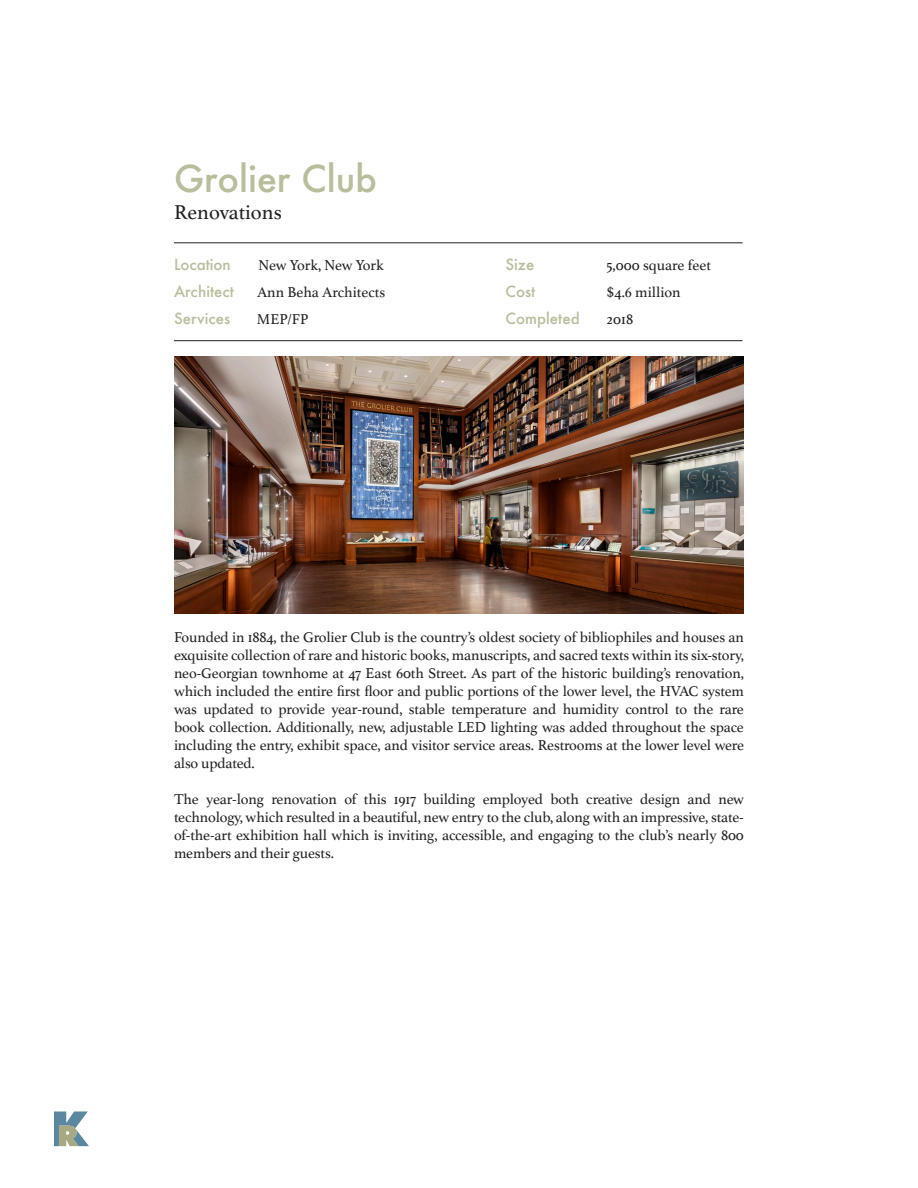
<style>
.page{position:relative;width:918px;height:1188px;background:#fff}
.page>*{position:absolute;margin:0;border:0;box-sizing:border-box;transform-origin:0 0}
.Project_Page_Heading{font:500 36px "Futura";color:#b9bd9b}
.Project_Page_Heading-2{font:21px "Athelas";color:#231f20}
.t1{font:15px/18px "Athelas";letter-spacing:-.01em;color:#231f20;text-align:justify}
.t2{font:500 15px "Futura";color:#b9bd9b}
</style>
<div class="page">
<svg style="left:54px;top:1111px;width:35px;height:35px"></svg>
<hr style="left:174px;top:340px;width:569px;height:1px;background:#231f20">
<hr style="left:174px;top:243px;width:569px;height:1px;background:#231f20">
<img style="left:174px;top:357px;width:570px;height:256px">
<p class="Project_Page_Heading" style="left:174px;top:154px;width:204px">Grolier Club</p>
<p class="Project_Page_Heading-2" style="left:174px;top:195px;width:109px">Renovations</p>
<p class="t2" style="left:174px;top:254px;width:58px">Location</p>
<p class="t1" style="left:259px;top:255px;width:127px">New York, New York</p>
<p class="t2" style="left:174px;top:281px;width:61px">Architect</p>
<p class="t1" style="left:257px;top:282px;width:130px">Ann Beha Architects</p>
<p class="t2" style="left:174px;top:308px;width:58px">Services</p>
<p class="t1" style="left:257px;top:309px;width:53px">MEP/FP</p>
<p class="t2" style="left:506px;top:254px;width:30px">Size</p>
<p class="t1" style="left:606px;top:255px;width:106px">5,000 square feet</p>
<p class="t2" style="left:506px;top:281px;width:31px">Cost</p>
<p class="t1" style="left:607px;top:282px;width:76px">$4.6 million</p>
<p class="t2" style="left:506px;top:308px;width:76px">Completed</p>
<p class="t1" style="left:607px;top:309px;width:28px">2018</p>
<p class="t1" style="left:174px;top:627px;width:572px">Founded in 1884, the Grolier Club is the country’s oldest society of bibliophiles and houses an exquisite collection of rare and historic books, manuscripts, and sacred texts within its six-story, neo-Georgian townhome at 47 East 60th Street. As part of the historic building’s renovation, which included the entire first floor and public portions of the lower level, the HVAC system was updated to provide year-round, stable temperature and humidity control to the rare book collection. Additionally, new, adjustable LED lighting was added throughout the space including the entry, exhibit space, and visitor service areas. Restrooms at the lower level were also updated.</p>
<p class="t1" style="left:174px;top:789px;width:572px">The year-long renovation of this 1917 building employed both creative design and new technology, which resulted in a beautiful, new entry to the club, along with an impressive, state&shy;of-the-art exhibition hall which is inviting, accessible, and engaging to the club’s nearly 800 members and their guests.</p>
</div>
